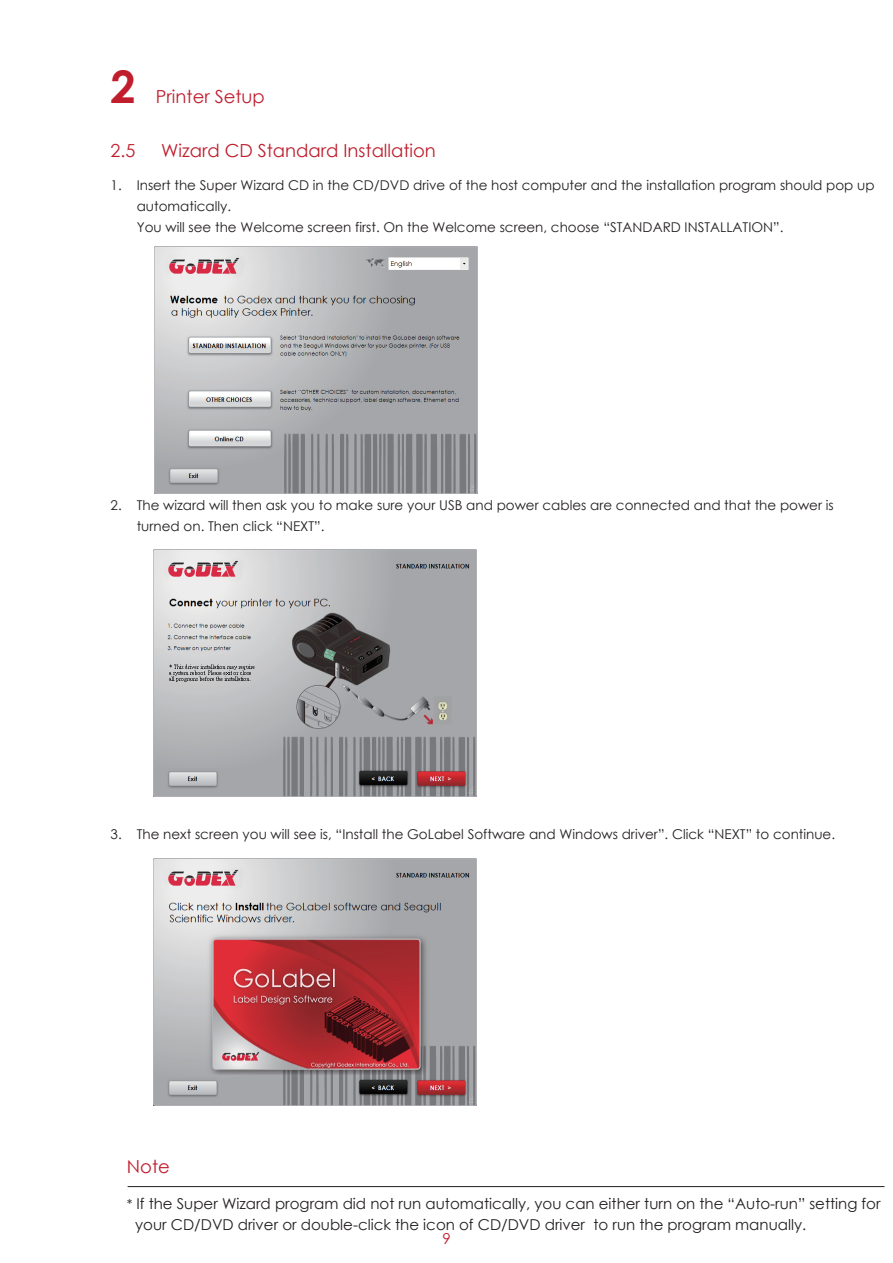
<style>
.page{position:relative;width:893px;height:1263px;background:#fff}
.page>*{position:absolute;margin:0;border:0;box-sizing:border-box;transform-origin:0 0}
.t1{font:700 45px "Century Gothic";color:#c01e2d}
.t2{font:18px "Century Gothic";color:#be1d2c}
.t3{font:18px "Century Gothic";color:#c01e2d}
.t4{font:15px/21px "Century Gothic";color:#231f20}
.t5{font:15px "Century Gothic";color:#c01e2d}
.t6{font:13.5px/21px "Century Gothic";color:#231f20}
.s1{font-size:13.5px}
</style>
<div class="page">
<hr style="left:128px;top:1186px;width:756px;height:1px;background:#231f20">
<img style="left:155px;top:247px;width:323px;height:247px">
<img style="left:153px;top:858px;width:323px;height:247px">
<img style="left:153px;top:550px;width:323px;height:247px">
<h1 class="t1" style="left:111px;top:52px;width:27px">2</h1>
<h2 class="t3" style="left:156px;top:84px;width:110px">Printer Setup</h2>
<h2 class="t3" style="left:111px;top:138px;width:26px">2.5</h2>
<h2 class="t2" style="left:161px;top:138px;width:276px">Wizard CD Standard Installation</h2>
<p class="t6" style="left:137px;top:174px;width:739px;text-indent:-26px">1. Insert the Super Wizard CD in the CD/DVD drive of the host computer and the installation program should pop up automatically.<br>You will see the Welcome screen first. On the Welcome screen, choose “STANDARD INSTALLATION”.</p>
<p class="t6" style="left:137px;top:495px;width:698px;text-indent:-26px">2. The wizard will then ask you to make sure your USB and power cables are connected and that the power is turned on. Then click “NEXT”.</p>
<p class="t6" style="left:111px;top:823px;width:726px">3. The next screen you will see is, “Install the GoLabel Software and Windows driver”. Click “NEXT” to continue.</p>
<h2 class="t2" style="left:127px;top:1154px;width:44px">Note</h2>
<p class="t4" style="left:135px;top:1193px;width:747px;text-indent:-8px"><span class="s1">*</span> If the Super Wizard program did not run automatically, you can either turn on the “Auto-run” setting for your CD/DVD driver or double-click the icon of CD/DVD driver to run the program manually.</p>
<p class="t5" style="left:442px;top:1228px;width:10px">9</p>
</div>
